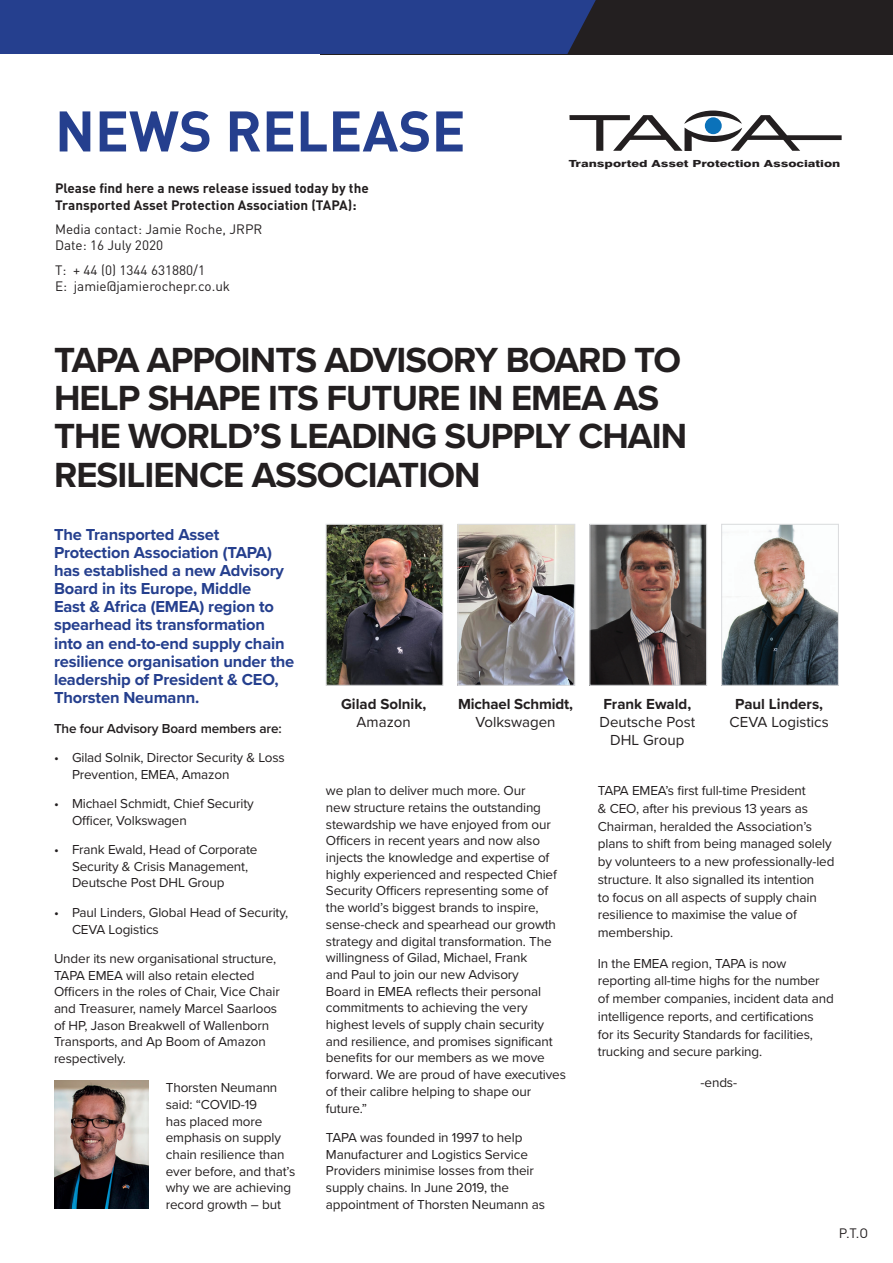
<style>
.page{position:relative;width:893px;height:1263px;background:#fff}
.page>*{position:absolute;margin:0;border:0;box-sizing:border-box;transform-origin:0 0}
.t1{font:700 56.25px "DIN";color:#253f8e}
.t2{font:700 36.15px/38.1px "Proxima Nova";letter-spacing:-.025em;color:#231f20}
.t3{font:700 16.5px/18.1px "Proxima Nova";letter-spacing:-.01em;color:#253f8e}
.t4{font:700 15.15px "Proxima Nova";color:#231f20}
.t5{font:15.15px/18.1px "Proxima Nova";color:#231f20;text-align:center}
.t6{font:13.5px/16.6px "Proxima Nova";letter-spacing:-.01em;color:#231f20}
.t7{font:13.5px/16.2px "DIN";color:#231f20}
.t8{font:700 13.5px/16.2px "DIN";color:#231f20}
.t9{font:600 13.5px "Proxima Nova";letter-spacing:-.01em;color:#231f20}
.t10{font:800 9.75px "Swiss 721 BT";color:#231f20;scale:1.33 1}
</style>
<div class="page">
<div style="left:320px;top:0;width:573px;height:54px;background:#231f20"></div>
<div style="left:0;top:0;width:596px;height:54px;background:#253f8e"></div>
<svg style="left:569px;top:111px;width:273px;height:40px"></svg>
<div style="left:705px;top:117px;width:17px;height:17px;background:#0b72ba;border-radius:50%"></div>
<img style="left:328px;top:526px;width:113px;height:158px">
<div style="left:326px;top:524px;width:117px;height:162px;border:1px solid #dcdddf"></div>
<img style="left:459px;top:526px;width:114px;height:158px">
<div style="left:457px;top:524px;width:118px;height:162px;border:1px solid #dcdddf"></div>
<img style="left:591px;top:526px;width:114px;height:158px">
<div style="left:589px;top:524px;width:118px;height:162px;border:1px solid #dcdddf"></div>
<img style="left:723px;top:526px;width:114px;height:158px">
<div style="left:721px;top:524px;width:118px;height:162px;border:1px solid #dcdddf"></div>
<img style="left:54px;top:1081px;width:95px;height:128px">
<h1 class="t1" style="left:55px;top:94px;width:412px">NEWS RELEASE</h1>
<p class="t8" style="left:55px;top:180px;width:315px">Please find here a news release issued today by the<br>Transported Asset Protection Association (TAPA):</p>
<p class="t7" style="left:55px;top:221px;width:209px">Media contact: Jamie Roche, JRPR<br>Date: 16 July 2020</p>
<p class="t7" style="left:55px;top:262px;width:177px">T: + 44 (0) 1344 631880/1<br>E: jamie@jamierochepr.co.uk</p>
<p class="t10" style="left:569px;top:158px;width:206px">Transported Asset Protection Association</p>
<h2 class="t2" style="left:54px;top:340px;width:635px">TAPA APPOINTS ADVISORY BOARD TO<br>HELP SHAPE ITS FUTURE IN EMEA AS<br>THE WORLD’S LEADING SUPPLY CHAIN<br>RESILIENCE ASSOCIATION</h2>
<p class="t3" style="left:54px;top:525px;width:242px">The Transported Asset<br>Protection Association (TAPA) has established a new Advisory<br>Board in its Europe, Middle<br>East &amp; Africa (EMEA) region to spearhead its transformation into an end-to-end supply chain resilience organisation under the leadership of President &amp; CEO,<br>Thorsten Neumann.</p>
<p class="t9" style="left:54px;top:718px;width:229px">The four Advisory Board members are:</p>
<p class="t6" style="left:72px;top:748px;width:214px;text-indent:-18px">• Gilad Solnik, Director Security &amp; Loss<br>Prevention, EMEA, Amazon</p>
<p class="t6" style="left:72px;top:795px;width:183px;text-indent:-18px">• Michael Schmidt, Chief Security<br>Officer, Volkswagen</p>
<p class="t6" style="left:72px;top:841px;width:187px;text-indent:-18px">• Frank Ewald, Head of Corporate<br>Security &amp; Crisis Management,<br>Deutsche Post DHL Group</p>
<p class="t6" style="left:72px;top:903px;width:218px;text-indent:-18px">• Paul Linders, Global Head of Security,<br>CEVA Logistics</p>
<p class="t6" style="left:54px;top:949px;width:227px">Under its new organisational structure, TAPA EMEA will also retain elected Officers in the roles of Chair, Vice Chair and Treasurer, namely Marcel Saarloos of HP, Jason Breakwell of Wallenborn Transports, and Ap Boom of Amazon respectively.</p>
<p class="t6" style="left:166px;top:1079px;width:131px">Thorsten Neumann said: “COVID-19<br>has placed more emphasis on supply chain resilience than ever before, and that’s why we are achieving record growth – but</p>
<p class="t4" style="left:341px;top:693px;width:87px">Gilad Solnik,</p>
<p class="t5" style="left:357px;top:712px;width:56px">Amazon</p>
<p class="t4" style="left:458px;top:693px;width:116px">Michael Schmidt,</p>
<p class="t5" style="left:475px;top:712px;width:82px">Volkswagen</p>
<p class="t6" style="left:326px;top:782px;width:242px">we plan to deliver much more. Our<br>new structure retains the outstanding stewardship we have enjoyed from our Officers in recent years and now also injects the knowledge and expertise of highly experienced and respected Chief Security Officers representing some of the world’s biggest brands to inspire, sense-check and spearhead our growth strategy and digital transformation. The willingness of Gilad, Michael, Frank<br>and Paul to join our new Advisory<br>Board in EMEA reflects their personal commitments to achieving the very highest levels of supply chain security and resilience, and promises significant benefits for our members as we move forward. We are proud of have executives of their calibre helping to shape our future.”</p>
<p class="t6" style="left:326px;top:1128px;width:221px">TAPA was founded in 1997 to help Manufacturer and Logistics Service Providers minimise losses from their supply chains. In June 2019, the appointment of Thorsten Neumann as</p>
<p class="t4" style="left:603px;top:693px;width:89px">Frank Ewald,</p>
<p class="t5" style="left:599px;top:712px;width:97px">Deutsche Post<br>DHL Group</p>
<p class="t4" style="left:735px;top:693px;width:89px">Paul Linders,</p>
<p class="t5" style="left:730px;top:712px;width:101px">CEVA Logistics</p>
<p class="t6" style="left:598px;top:781px;width:238px;line-height:17.7px">TAPA EMEA’s first full-time President<br>&amp; CEO, after his previous 13 years as Chairman, heralded the Association’s plans to shift from being managed solely by volunteers to a new professionally-led structure. It also signalled its intention<br>to focus on all aspects of supply chain resilience to maximise the value of membership.</p>
<p class="t6" style="left:598px;top:954px;width:238px;line-height:17.7px">In the EMEA region, TAPA is now reporting all-time highs for the number of member companies, incident data and intelligence reports, and certifications<br>for its Security Standards for facilities, trucking and secure parking.</p>
<p class="t6" style="left:701px;top:1073px;width:38px">-ends-</p>
<p class="t7" style="left:839px;top:1224px;width:31px">P.T.O</p>
</div>
